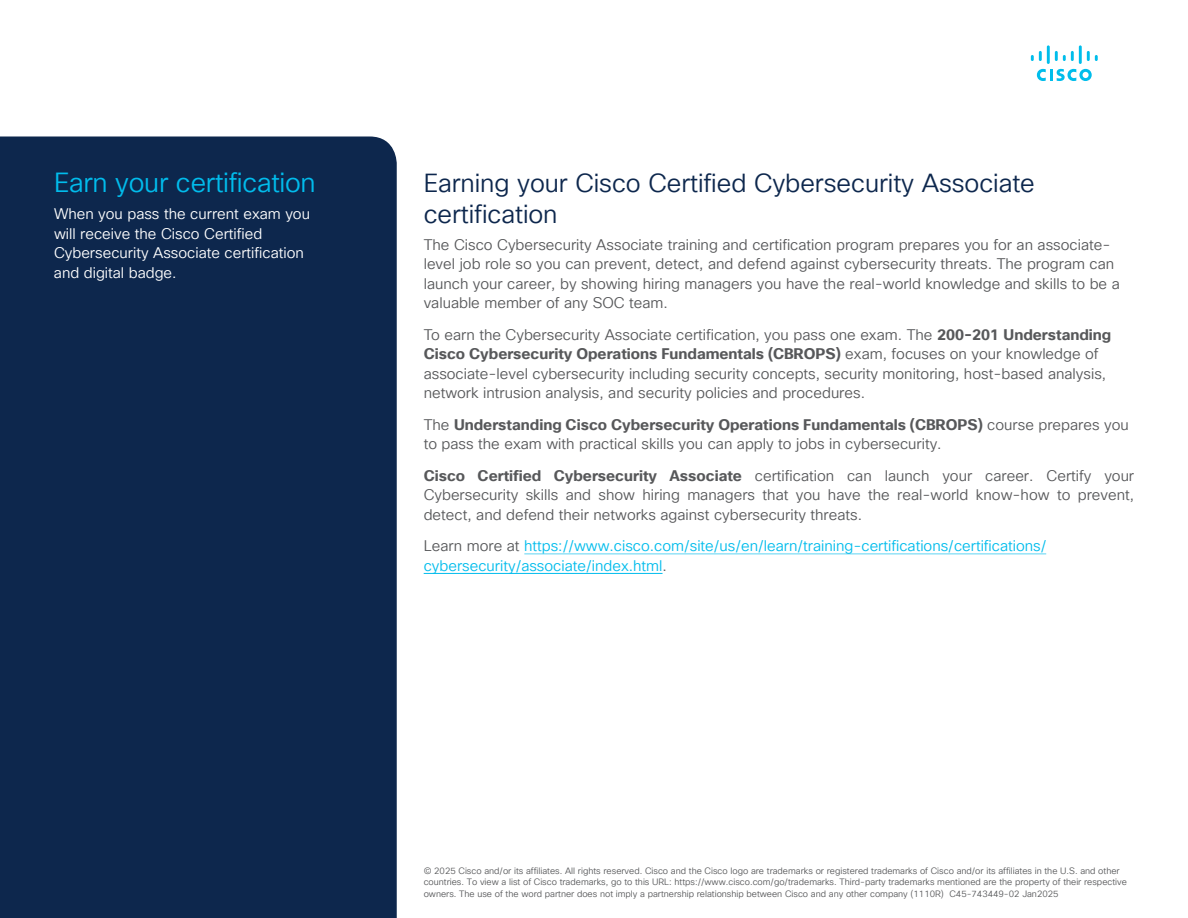
<style>
.page{position:relative;width:1188px;height:918px;background:#fff}
.page>*{position:absolute;margin:0;border:0;box-sizing:border-box;transform-origin:0 0}
.Body_White{font:27px "Cisco Sans TT Light";letter-spacing:-.01em;color:#01bcec}
.t1{font:25.5px/30.6px "Cisco Sans TT Light";letter-spacing:-.005em;color:#0d274d}
.t2{font:15px/19.5px "Cisco Sans TT Light";color:#57585a}
.t3{font:15px/19.5px "Cisco Sans TT Light";color:#01bcec}
.Body_White-2{font:15px/19.5px "Cisco Sans TT Light";color:#fff}
.t4{font:9px/11.7px "Cisco Sans TT Light";color:#57585a}
.s1{font-family:"Cisco Sans TT";font-weight:700}
.s2{color:#57585a}
</style>
<div class="page">
<svg style="left:1037px;top:69px;width:55px;height:12px"></svg>
<svg style="left:1031px;top:51px;width:11px;height:10px"></svg>
<hr style="left:1047px;top:45px;width:3px;height:19px;background:#00bdeb">
<svg style="left:1055px;top:51px;width:19px;height:10px"></svg>
<hr style="left:1079px;top:45px;width:3px;height:19px;background:#00bdeb">
<svg style="left:1087px;top:51px;width:11px;height:10px"></svg>
<div style="left:0;top:136px;width:397px;height:782px;background:#0d274d"></div>
<hr style="left:524px;top:554px;width:522px;height:1px;background:#01bcec">
<hr style="left:424px;top:573px;width:239px;height:1px;background:#01bcec">
<p class="Body_White" style="left:54px;top:165px;width:263px">Earn your certification</p>
<p class="Body_White-2" style="left:54px;top:205px;width:258px">When you pass the current exam you will receive the Cisco Certified<br>Cybersecurity Associate certification and digital badge.</p>
<p class="t1" style="left:424px;top:169px;width:613px">Earning your Cisco Certified Cybersecurity Associate certification</p>
<p class="t2" style="left:424px;top:235px;width:698px">The Cisco Cybersecurity Associate training and certification program prepares you for an associate&shy;level job role so you can prevent, detect, and defend against cybersecurity threats. The program can launch your career, by showing hiring managers you have the real-world knowledge and skills to be a valuable member of any SOC team.</p>
<p class="t2" style="left:424px;top:325px;width:689px">To earn the Cybersecurity Associate certification, you pass one exam. The <span class="s1">200-201 Understanding Cisco Cybersecurity Operations Fundamentals (CBROPS)</span> exam, focuses on your knowledge of associate-level cybersecurity including security concepts, security monitoring, host-based analysis, network intrusion analysis, and security policies and procedures.</p>
<p class="t2" style="left:424px;top:415px;width:707px">The <span class="s1">Understanding Cisco Cybersecurity Operations Fundamentals (CBROPS)</span> course prepares you to pass the exam with practical skills you can apply to jobs in cybersecurity.</p>
<p class="t2" style="left:424px;top:466px;width:712px;text-align:justify"><span class="s1">Cisco Certified Cybersecurity Associate</span> certification can launch your career. Certify your Cybersecurity skills and show hiring managers that you have the real-world know-how to prevent, detect, and defend their networks against cybersecurity threats.</p>
<p class="t3" style="left:424px;top:537px;width:624px"><span class="s2">Learn more at</span> https://www.cisco.com/site/us/en/learn/training-certifications/certifications/ cybersecurity/associate/index.html<span class="s2">.</span></p>
<p class="t4" style="left:424px;top:865px;width:705px">© 2025 Cisco and/or its affiliates. All rights reserved. Cisco and the Cisco logo are trademarks or registered trademarks of Cisco and/or its affiliates in the U.S. and other countries. To view a list of Cisco trademarks, go to this URL: https://www.cisco.com/go/trademarks. Third-party trademarks mentioned are the property of their respective owners. The use of the word partner does not imply a partnership relationship between Cisco and any other company (1110R) C45-743449-02 Jan2025</p>
</div>
